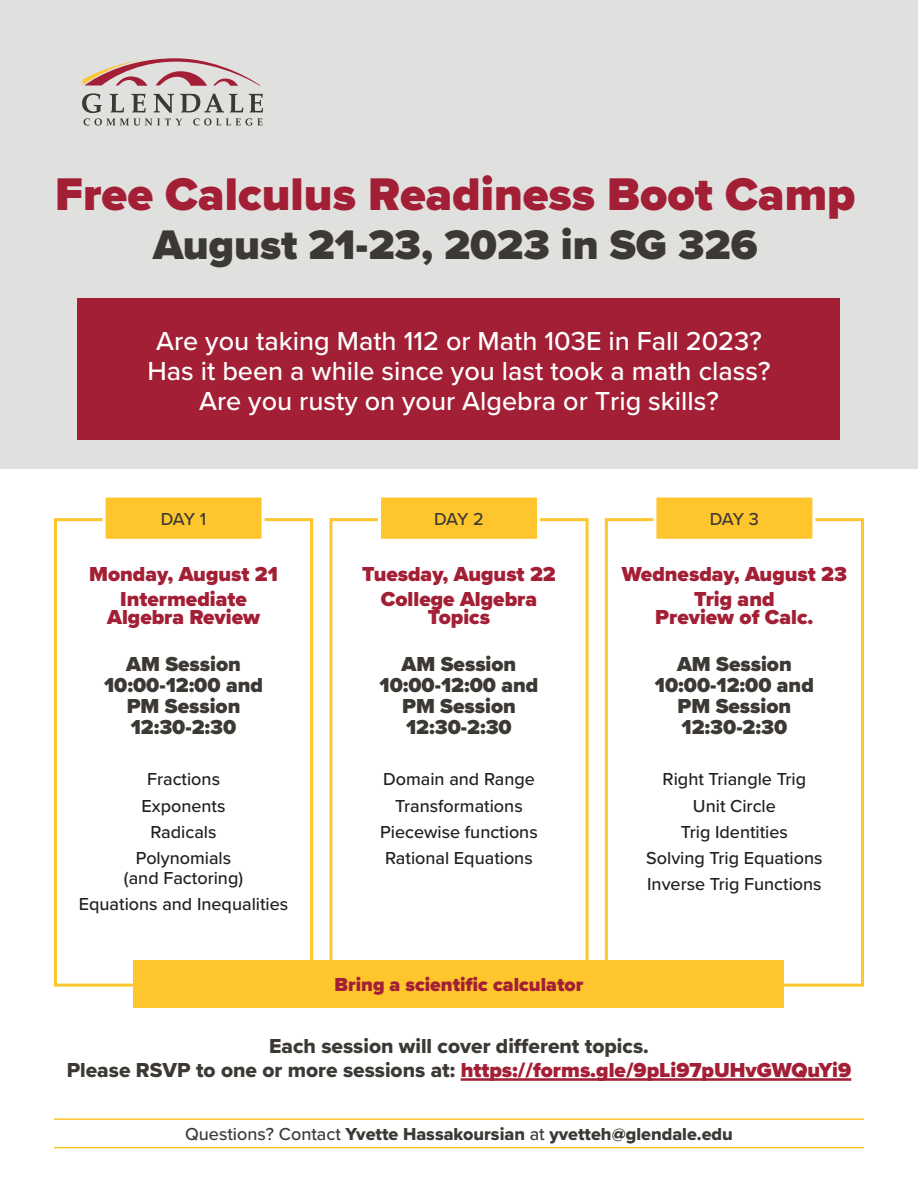
<style>
.page{position:relative;width:918px;height:1188px;background:#fff}
.page>*{position:absolute;margin:0;border:0;box-sizing:border-box;transform-origin:0 0}
.t1{font:900 47.4px "Proxima Nova";color:#a31f35}
.t2{font:900 42.9px "Proxima Nova";color:#3c3935}
.t3{font:500 27px "Proxima Nova";color:#fff}
.t4{font:900 21px/18px "Proxima Nova";color:#a31f35;text-align:center}
.t5{font:900 21px "Proxima Nova";color:#3c3935}
.t6{font:21px "Proxima Nova Extrabld";color:#3c3935}
.t7{font:900 19.5px "Proxima Nova";color:#a31f35}
.t8{font:500 18px/19.5px "Proxima Nova";color:#231f20;text-align:center}
.t9{font:18px "Proxima Nova Extrabld";color:#3c3935}
.t10{font:500 18px "Proxima Nova";letter-spacing:-.05em;color:#3c3935}
.s1{font-family:"Proxima Nova Extrabld";font-weight:400;color:#3c3935}
.s2{font-family:"Proxima Nova";font-weight:500}
</style>
<div class="page">
<div style="left:0;top:0;width:918px;height:468px;background:#e0e1df"></div>
<div style="left:54px;top:518px;width:259px;height:469px;border:3px solid #fec52c"></div>
<div style="left:329px;top:518px;width:260px;height:469px;border:3px solid #fec52c"></div>
<div style="left:605px;top:518px;width:259px;height:469px;border:3px solid #fec52c"></div>
<div style="left:78px;top:298px;width:762px;height:142px;background:#a31f35"></div>
<hr style="left:54px;top:1118px;width:810px;height:2px;background:#fec52c">
<hr style="left:54px;top:1147px;width:810px;height:1px;background:#fec52c">
<hr style="left:461px;top:1078px;width:390px;height:3px;background:#a31f35">
<svg style="left:83px;top:58px;width:177px;height:28px"></svg>
<svg style="left:82px;top:93px;width:181px;height:33px"></svg>
<div style="left:104px;top:496px;width:159px;height:44px;background:#fec52c"></div>
<div style="left:103px;top:495px;width:162px;height:47px;border:3px solid #fff"></div>
<div style="left:380px;top:496px;width:158px;height:44px;background:#fec52c"></div>
<div style="left:378px;top:495px;width:162px;height:47px;border:3px solid #fff"></div>
<div style="left:655px;top:496px;width:159px;height:44px;background:#fec52c"></div>
<div style="left:653px;top:495px;width:162px;height:47px;border:3px solid #fff"></div>
<div style="left:134px;top:960px;width:650px;height:47px;background:#fec52c"></div>
<p class="t1" style="left:55px;top:159px;width:802px">Free Calculus Readiness Boot Camp</p>
<p class="t2" style="left:153px;top:213px;width:606px">August 21-23, 2023 in SG 326</p>
<p class="t3" style="left:156px;top:320px;width:607px">Are you taking Math 112 or Math 103E in Fall 2023?</p>
<p class="t3" style="left:148px;top:350px;width:624px">Has it been a while since you last took a math class?</p>
<p class="t3" style="left:199px;top:380px;width:521px">Are you rusty on your Algebra or Trig skills?</p>
<p class="t10" style="left:161px;top:506px;width:47px">DAY 1</p>
<p class="t10" style="left:434px;top:506px;width:51px">DAY 2</p>
<p class="t10" style="left:710px;top:506px;width:51px">DAY 3</p>
<p class="t4" style="left:89px;top:565px;width:190px">Monday, August 21</p>
<p class="t4" style="left:120px;top:590px;width:128px">Intermediate</p>
<p class="t4" style="left:107px;top:608px;width:154px">Algebra Review</p>
<p class="t5" style="left:126px;top:648px;width:116px">AM Session</p>
<p class="t5" style="left:104px;top:669px;width:160px">10:00-12:00 and</p>
<p class="t5" style="left:127px;top:690px;width:115px">PM Session</p>
<p class="t5" style="left:131px;top:711px;width:107px">12:30-2:30</p>
<p class="t8" style="left:147px;top:769px;width:75px">Fractions</p>
<p class="t8" style="left:142px;top:795px;width:85px">Exponents</p>
<p class="t8" style="left:151px;top:822px;width:68px">Radicals</p>
<p class="t8" style="left:124px;top:848px;width:121px">Polynomials (and Factoring)</p>
<p class="t8" style="left:79px;top:894px;width:211px">Equations and Inequalities</p>
<p class="t4" style="left:362px;top:565px;width:195px">Tuesday, August 22</p>
<p class="t4" style="left:381px;top:590px;width:158px">College Algebra<br>Topics</p>
<p class="t5" style="left:402px;top:648px;width:116px">AM Session</p>
<p class="t5" style="left:380px;top:669px;width:160px">10:00-12:00 and</p>
<p class="t5" style="left:402px;top:690px;width:115px">PM Session</p>
<p class="t5" style="left:406px;top:711px;width:107px">12:30-2:30</p>
<p class="t8" style="left:383px;top:769px;width:153px">Domain and Range</p>
<p class="t8" style="left:395px;top:795px;width:129px">Transformations</p>
<p class="t8" style="left:380px;top:822px;width:159px">Piecewise functions</p>
<p class="t8" style="left:385px;top:848px;width:149px">Rational Equations</p>
<p class="t7" style="left:335px;top:970px;width:250px">Bring a scientific calculator</p>
<p class="t4" style="left:622px;top:565px;width:227px">Wednesday, August 23</p>
<p class="t4" style="left:655px;top:590px;width:160px">Trig and<br>Preview of Calc.</p>
<p class="t5" style="left:677px;top:648px;width:116px">AM Session</p>
<p class="t5" style="left:655px;top:669px;width:160px">10:00-12:00 and</p>
<p class="t5" style="left:678px;top:690px;width:115px">PM Session</p>
<p class="t5" style="left:682px;top:711px;width:107px">12:30-2:30</p>
<p class="t8" style="left:663px;top:769px;width:145px">Right Triangle Trig</p>
<p class="t8" style="left:693px;top:795px;width:84px">Unit Circle</p>
<p class="t8" style="left:681px;top:822px;width:109px">Trig Identities</p>
<p class="t8" style="left:646px;top:848px;width:178px">Solving Trig Equations</p>
<p class="t8" style="left:647px;top:874px;width:176px">Inverse Trig Functions</p>
<p class="t6" style="left:269px;top:1030px;width:381px">Each session will cover different topics.</p>
<p class="t4" style="left:67px;top:1061px;width:786px"><span class="s1">Please RSVP to one or more sessions at:</span> https://forms.gle/9pLi97pUHvGWQuYi9</p>
<p class="t9" style="left:185px;top:1121px;width:549px"><span class="s2">Questions? Contact</span> Yvette Hassakoursian <span class="s2">at</span> yvetteh@glendale.edu</p>
</div>
